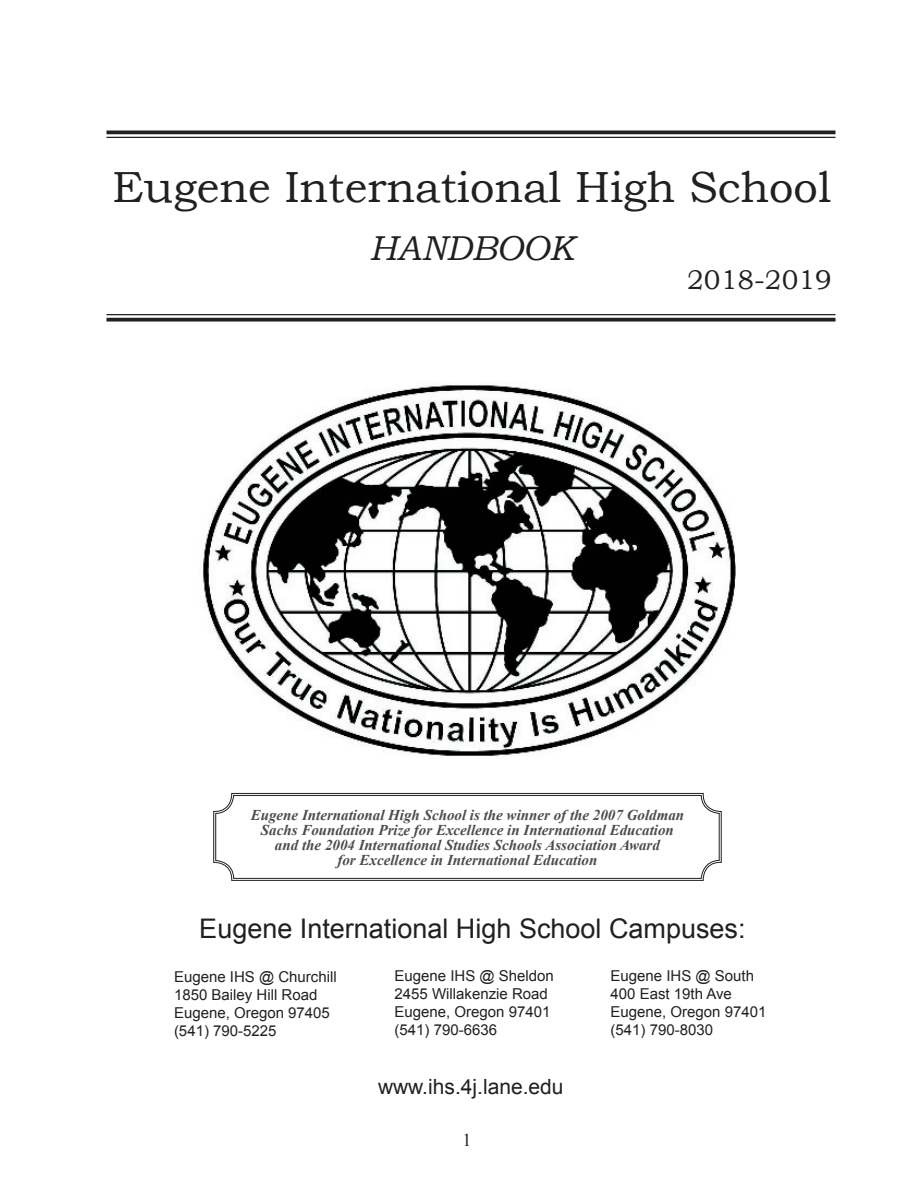
<style>
.page{position:relative;width:918px;height:1188px;background:#fff}
.page>*{position:absolute;margin:0;border:0;box-sizing:border-box;transform-origin:0 0}
.t1{font:43.5px "Bookman Old Style";color:#231f20}
.t2{font:italic 34.5px "Bookman Old Style";color:#231f20}
.t3{font:27px "Arial";color:#231f20}
.t4{font:27px "Bookman Old Style";color:#231f20}
.t5{font:21px "Arial";color:#231f20}
.t6{font:18px "Times";color:#231f20}
.t7{font:italic 700 15px/15px "Times New Roman";color:#4b4c4d;text-align:center}
.t8{font:15px/18px "Arial";color:#231f20}
</style>
<div class="page">
<svg style="left:106px;top:130px;width:730px;height:4px;background:#3e3b3c"></svg>
<hr style="left:106px;top:137px;width:730px;height:1px;background:#231f20">
<hr style="left:106px;top:314px;width:730px;height:1px;background:#231f20">
<svg style="left:106px;top:318px;width:730px;height:4px;background:#3d393a"></svg>
<img style="left:202px;top:384px;width:533px;height:372px">
<svg style="left:213px;top:792px;width:509px;height:89px"></svg>
<svg style="left:215px;top:794px;width:505px;height:85px"></svg>
<h1 class="t1" style="left:112px;top:159px;width:720px">Eugene International High School</h1>
<h2 class="t2" style="left:370px;top:225px;width:206px">HANDBOOK</h2>
<h3 class="t4" style="left:687px;top:262px;width:146px">2018-2019</h3>
<p class="t7" style="left:251px;top:807px;width:435px">Eugene International High School is the winner of the 2007 Goldman Sachs Foundation Prize for Excellence in International Education and the 2004 International Studies Schools Association Award<br>for Excellence in International Education</p>
<h3 class="t3" style="left:199px;top:910px;width:548px">Eugene International High School Campuses:</h3>
<p class="t8" style="left:174px;top:968px;width:164px">Eugene IHS @ Churchill<br>1850 Bailey Hill Road<br>Eugene, Oregon 97405 (541) 790-5225</p>
<p class="t8" style="left:394px;top:967px;width:161px">Eugene IHS @ Sheldon<br>2455 Willakenzie Road<br>Eugene, Oregon 97401 (541) 790-6636</p>
<p class="t8" style="left:610px;top:967px;width:157px">Eugene IHS @ South<br>400 East 19th Ave<br>Eugene, Oregon 97401 (541) 790-8030</p>
<h3 class="t5" style="left:378px;top:1073px;width:187px">www.ihs.4j.lane.edu</h3>
<p class="t6" style="left:462px;top:1127px;width:10px">1</p>
</div>
